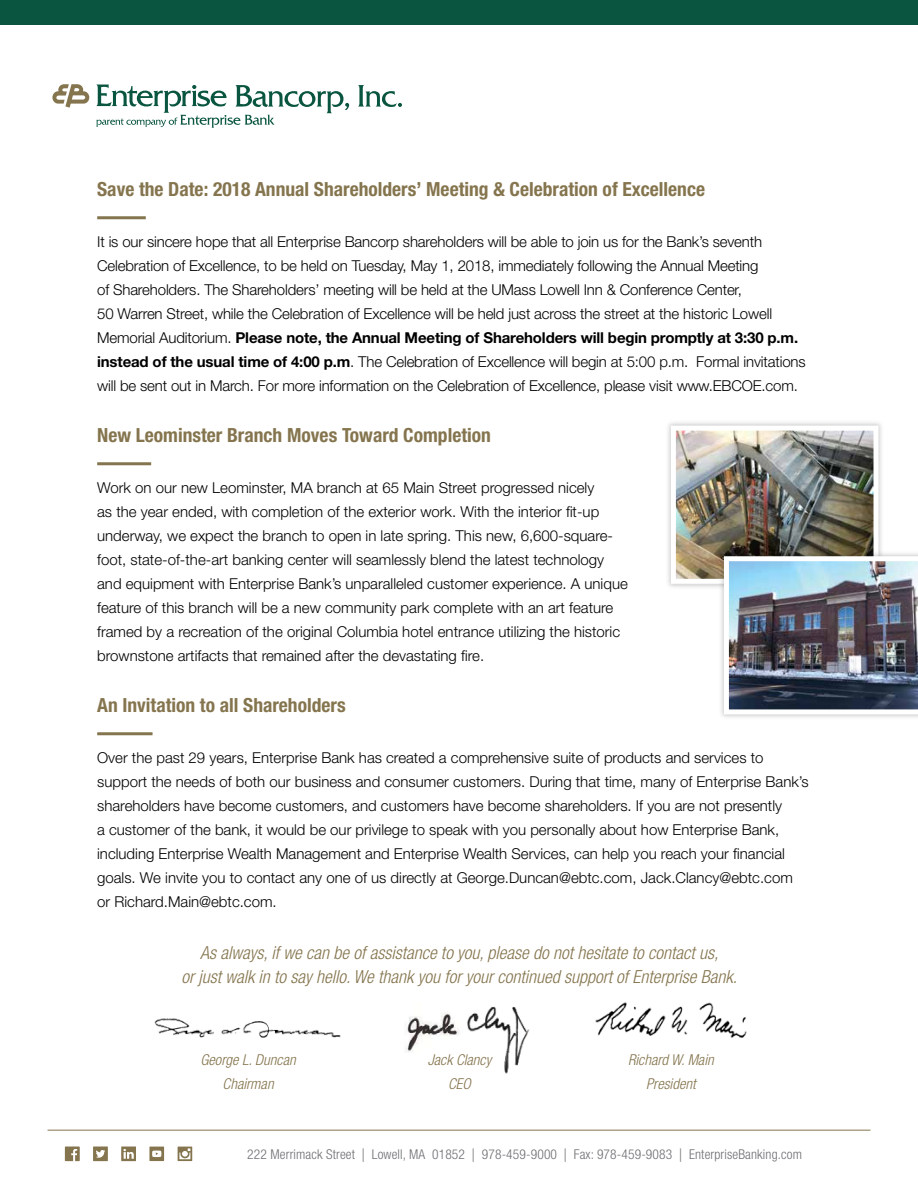
<style>
.page{position:relative;width:918px;height:1188px;background:#fff}
.page>*{position:absolute;margin:0;border:0;box-sizing:border-box;transform-origin:0 0}
.t1{font:700 condensed 19.5px "Helvetica Neue LT Std";color:#85754e}
.t2{font:italic 300 condensed 18px/24px "Helvetica Neue LT Std";color:#85754e;text-align:center}
.t3{font:300 15px/24px "Helvetica Neue LT Std";color:#000}
.t4{font:italic 300 condensed 15px/24px "Helvetica Neue LT Std";color:#85754e;text-align:center}
.t5{font:300 condensed 13.5px "Helvetica Neue LT Std";letter-spacing:.01em;color:#6d6e71}
.s1{font-weight:700}
.s2{font-stretch:normal}
</style>
<div class="page">
<div style="left:0;top:0;width:918px;height:26px;background:#095540"></div>
<svg style="left:358px;top:85px;width:44px;height:22px"></svg>
<svg style="left:52px;top:84px;width:37px;height:24px"></svg>
<svg style="left:96px;top:84px;width:253px;height:44px"></svg>
<hr style="left:48px;top:1130px;width:822px;height:1px;background:#85754e">
<img style="left:155px;top:1018px;width:186px;height:20px">
<img style="left:405px;top:1006px;width:125px;height:68px">
<img style="left:595px;top:1002px;width:152px;height:36px">
<div style="left:665px;top:420px;width:220px;height:170px;background:#f6f6f6"></div>
<div style="left:718px;top:550px;width:200px;height:171px;background:#f9f9f9"></div>
<img style="left:669px;top:423px;width:249px;height:294px">
<svg style="left:65px;top:1147px;width:15px;height:14px"></svg>
<svg style="left:93px;top:1147px;width:15px;height:14px"></svg>
<svg style="left:121px;top:1147px;width:15px;height:14px"></svg>
<svg style="left:149px;top:1147px;width:15px;height:14px"></svg>
<svg style="left:178px;top:1147px;width:14px;height:14px"></svg>
<hr style="left:97px;top:216px;width:49px;height:3px;background:#85754e">
<hr style="left:97px;top:462px;width:54px;height:3px;background:#85754e">
<hr style="left:97px;top:732px;width:56px;height:3px;background:#85754e">
<h1 class="t1" style="left:97px;top:177px;width:609px">Save the Date: 2018 Annual Shareholders’ Meeting &amp; Celebration of Excellence</h1>
<p class="t3" style="left:97px;top:229px;width:710px">It is our sincere hope that all Enterprise Bancorp shareholders will be able to join us for the Bank’s seventh Celebration of Excellence, to be held on Tuesday, May 1, 2018, immediately following the Annual Meeting<br>of Shareholders. The Shareholders’ meeting will be held at the UMass Lowell Inn &amp; Conference Center,<br>50 Warren Street, while the Celebration of Excellence will be held just across the street at the historic Lowell Memorial Auditorium. <span class="s1">Please note, the Annual Meeting of Shareholders will begin promptly at 3:30 p.m. instead of the usual time of 4:00 p.m</span>. The Celebration of Excellence will begin at 5:00 p.m. Formal invitations will be sent out in March. For more information on the Celebration of Excellence, please visit www.EBCOE.com.</p>
<h1 class="t1" style="left:97px;top:423px;width:395px">New Leominster Branch Moves Toward Completion</h1>
<p class="t3" style="left:97px;top:475px;width:532px">Work on our new Leominster, MA branch at 65 Main Street progressed nicely<br>as the year ended, with completion of the exterior work. With the interior fit-up underway, we expect the branch to open in late spring. This new, 6,600-square&shy;foot, state-of-the-art banking center will seamlessly blend the latest technology and equipment with Enterprise Bank’s unparalleled customer experience. A unique feature of this branch will be a new community park complete with an art feature framed by a recreation of the original Columbia hotel entrance utilizing the historic brownstone artifacts that remained after the devastating fire.</p>
<h1 class="t1" style="left:97px;top:693px;width:250px">An Invitation to all Shareholders</h1>
<p class="t3" style="left:97px;top:745px;width:713px">Over the past 29 years, Enterprise Bank has created a comprehensive suite of products and services to support the needs of both our business and consumer customers. During that time, many of Enterprise Bank’s shareholders have become customers, and customers have become shareholders. If you are not presently<br>a customer of the bank, it would be our privilege to speak with you personally about how Enterprise Bank, including Enterprise Wealth Management and Enterprise Wealth Services, can help you reach your financial goals. We invite you to contact any one of us directly at George.Duncan@ebtc.com, Jack.Clancy@ebtc.com or Richard.Main@ebtc.com.</p>
<p class="t2" style="left:181px;top:942px;width:557px">As always, if we can be of assistance to you, please do not hesitate to contact us,<br>or just walk in to say hello. We thank you for your continued support of Enterprise Bank.</p>
<p class="t4" style="left:201px;top:1048px;width:97px">George L. Duncan<br>Chairman</p>
<p class="t4" style="left:428px;top:1048px;width:65px">Jack Clancy<br>CEO</p>
<p class="t4" style="left:628px;top:1048px;width:87px">Richard W. Main<br>President</p>
<p class="t5" style="left:247px;top:1146px;width:556px">222 Merrimack Street <span class="s2">|</span> Lowell, MA 01852 <span class="s2">|</span> 978-459-9000 <span class="s2">|</span> Fax: 978-459-9083 <span class="s2">|</span> EnterpriseBanking.com</p>
</div>
